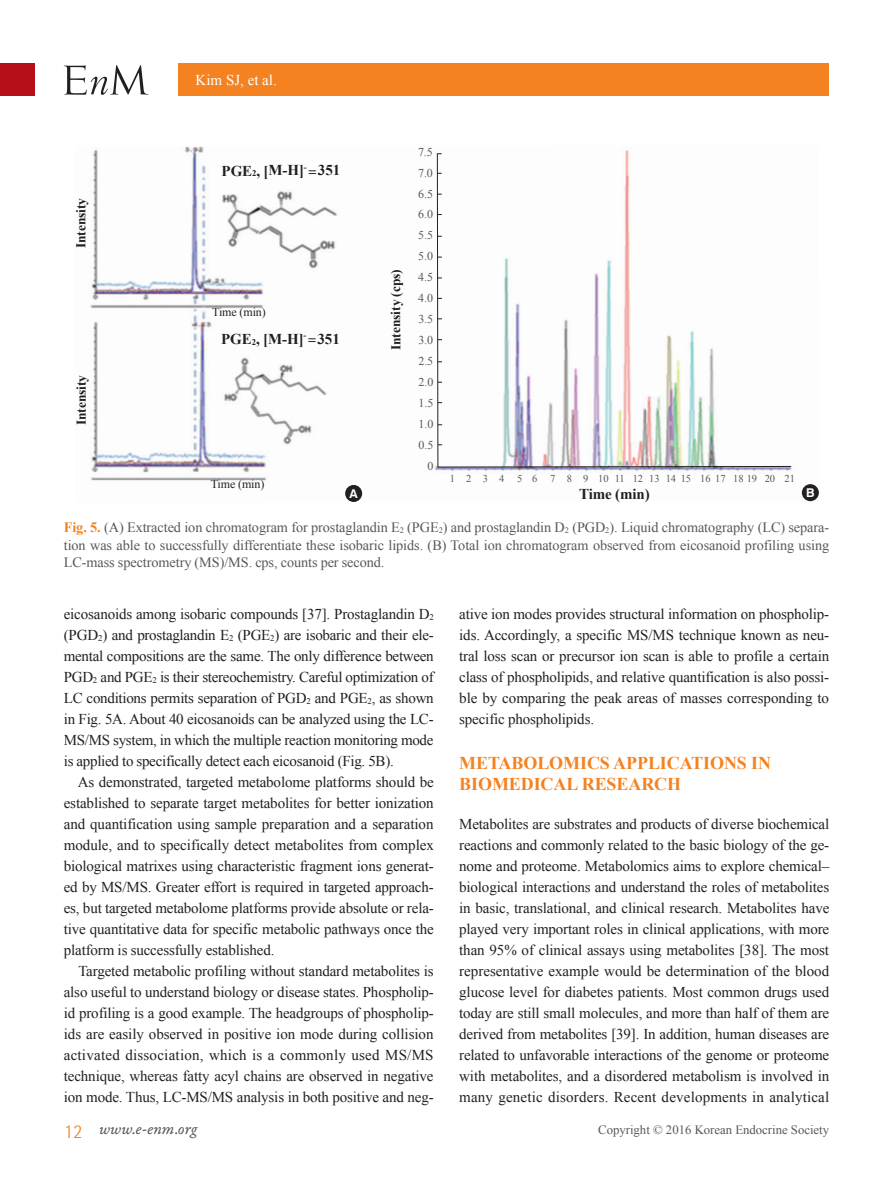
<style>
.page{position:relative;width:893px;height:1191px;background:#fff}
.page>*{position:absolute;margin:0;border:0;box-sizing:border-box;transform-origin:0 0}
.소제목1{font:700 18px "Times New Roman";letter-spacing:-.005em;color:#f58220}
.t1{font:16.5px "Garamond Premr Pro It Capt";color:#57585a}
.본문{font:15px/21px "Times New Roman";letter-spacing:-.01em;color:#231f20;text-align:justify}
.표본문{font:700 15px "Times New Roman";letter-spacing:-.005em;color:#231f20}
.t2{font:15px "Times New Roman";color:#fff}
.표그림제목{font:14.25px/17.9px "Times New Roman";letter-spacing:-.005em;color:#57585a;text-align:justify}
.표본문-2{font:700 13.5px "Times New Roman";letter-spacing:-.005em;color:#231f20}
.t3{font:12.75px "Times New Roman";color:#57585a}
.t4{font:700 12.15px "Swiss 721 BT";color:#fff}
.그림지문{font:12px "Times New Roman";color:#57585a}
.표본문-3{font:12px "Times New Roman";letter-spacing:-.005em;color:#231f20}
.그림지문-2{font:10.5px "Times New Roman";letter-spacing:-.005em;color:#57585a}
.s1{font-size:8.7px}
.s2{font-family:"Minion Pro"}
.s3{font-weight:700;color:#f58220}
.s4{font-size:8.25px}
.s5{font-family:"Rotis Semi Sans Std";font-weight:300;font-size:19.5px;color:#f58220}
</style>
<div class="page">
<div style="left:0;top:64px;width:34px;height:32px;background:#b50e16"></div>
<div style="left:179px;top:64px;width:650px;height:32px;background:#f58220"></div>
<svg style="left:64px;top:65px;width:85px;height:30px"></svg>
<img style="left:90px;top:146px;width:729px;height:356px">
<svg style="left:437px;top:153px;width:355px;height:315px"></svg>
<div style="left:345px;top:485px;width:17px;height:17px;background:#231f20;border-radius:50%"></div>
<div style="left:802px;top:484px;width:17px;height:17px;background:#231f20;border-radius:50%"></div>
<p class="표본문-2" style="left:72px;top:248px;width:52px;rotate:-90deg">Intensity</p>
<p class="표본문-2" style="left:72px;top:425px;width:52px;rotate:-90deg">Intensity</p>
<p class="t2" style="left:196px;top:70px;width:83px">Kim SJ, et al.</p>
<p class="표본문" style="left:222px;top:160px;width:120px">PGE<span class="s1">2</span>, [M-H]<sup>-</sup><span class="s2">=</span>351</p>
<p class="표본문-3" style="left:212px;top:304px;width:55px">Time (min)</p>
<p class="표본문" style="left:221px;top:328px;width:120px">PGE<span class="s1">2</span>, [M-H]<sup>-</sup><span class="s2">=</span>351</p>
<p class="표본문-2" style="left:386px;top:350px;width:82px;rotate:-90deg">Intensity (cps)</p>
<p class="그림지문" style="left:418px;top:144px;width:16px">7.5</p>
<p class="그림지문" style="left:418px;top:164px;width:16px">7.0</p>
<p class="그림지문" style="left:418px;top:185px;width:16px">6.5</p>
<p class="그림지문" style="left:418px;top:206px;width:16px">6.0</p>
<p class="그림지문" style="left:418px;top:227px;width:16px">5.5</p>
<p class="그림지문" style="left:418px;top:248px;width:16px">5.0</p>
<p class="그림지문" style="left:418px;top:269px;width:16px">4.5</p>
<p class="그림지문" style="left:418px;top:290px;width:16px">4.0</p>
<p class="그림지문" style="left:418px;top:311px;width:16px">3.5</p>
<p class="그림지문" style="left:418px;top:332px;width:16px">3.0</p>
<p class="그림지문" style="left:418px;top:353px;width:16px">2.5</p>
<p class="그림지문" style="left:418px;top:374px;width:16px">2.0</p>
<p class="그림지문" style="left:418px;top:395px;width:16px">1.5</p>
<p class="그림지문" style="left:418px;top:415px;width:16px">1.0</p>
<p class="그림지문" style="left:419px;top:436px;width:16px">0.5</p>
<p class="그림지문" style="left:427px;top:457px;width:8px">0</p>
<p class="그림지문-2" style="left:450px;top:471px;width:347px">1 2 3 4 5 6 7 8 9 1011 12131415 1617 1819 20 21</p>
<p class="표본문-3" style="left:211px;top:476px;width:55px">Time (min)</p>
<p class="t4" style="left:349px;top:486px;width:10px">A</p>
<p class="t4" style="left:806px;top:485px;width:10px">B</p>
<p class="표그림제목" style="left:64px;top:518px;width:767px"><span class="s3">Fig. 5.</span> (A) Extracted ion chromatogram for prostaglandin E<span class="s4">2</span> (PGE<span class="s4">2</span>) and prostaglandin D<span class="s4">2</span> (PGD<span class="s4">2</span>). Liquid chromatography (LC) separa&shy;tion was able to successfully differentiate these isobaric lipids. (B) Total ion chromatogram observed from eicosanoid profiling using LC-mass spectrometry (MS)/MS. cps, counts per second.</p>
<p class="표본문" style="left:579px;top:483px;width:72px">Time (min)</p>
<p class="본문" style="left:64px;top:603px;width:371px">eicosanoids among isobaric compounds [37]. Prostaglandin D<span class="s1">2 </span>(PGD<span class="s1">2</span>) and prostaglandin E<span class="s1">2</span> (PGE<span class="s1">2</span>) are isobaric and their ele&shy;mental compositions are the same. The only difference between PGD<span class="s1">2</span> and PGE<span class="s1">2</span> is their stereochemistry. Careful optimization of LC conditions permits separation of PGD<span class="s1">2</span> and PGE<span class="s1">2</span>, as shown in Fig. 5A. About 40 eicosanoids can be analyzed using the LC-MS/MS system, in which the multiple reaction monitoring mode is applied to specifically detect each eicosanoid (Fig. 5B).</p>
<p class="본문" style="left:64px;top:771px;width:372px;text-indent:14px">As demonstrated, targeted metabolome platforms should be established to separate target metabolites for better ionization and quantification using sample preparation and a separation module, and to specifically detect metabolites from complex biological matrixes using characteristic fragment ions generat&shy;ed by MS/MS. Greater effort is required in targeted approach&shy;es, but targeted metabolome platforms provide absolute or rela&shy;tive quantitative data for specific metabolic pathways once the platform is successfully established.</p>
<p class="본문" style="left:64px;top:960px;width:371px;text-indent:15px">Targeted metabolic profiling without standard metabolites is also useful to understand biology or disease states. Phospholip&shy;id profiling is a good example. The headgroups of phospholip&shy;ids are easily observed in positive ion mode during collision activated dissociation, which is a commonly used MS/MS technique, whereas fatty acyl chains are observed in negative ion mode. Thus, LC-MS/MS analysis in both positive and neg-</p>
<p class="본문" style="left:459px;top:603px;width:372px">ative ion modes provides structural information on phospholip&shy;ids. Accordingly, a specific MS/MS technique known as neu&shy;tral loss scan or precursor ion scan is able to profile a certain class of phospholipids, and relative quantification is also possi&shy;ble by comparing the peak areas of masses corresponding to specific phospholipids.</p>
<p class="소제목1" style="left:459px;top:750px;width:313px">METABOLOMICS APPLICATIONS IN</p>
<p class="소제목1" style="left:459px;top:771px;width:223px">BIOMEDICAL RESEARCH</p>
<p class="본문" style="left:459px;top:813px;width:372px">Metabolites are substrates and products of diverse biochemical reactions and commonly related to the basic biology of the ge&shy;nome and proteome. Metabolomics aims to explore chemical– biological interactions and understand the roles of metabolites in basic, translational, and clinical research. Metabolites have played very important roles in clinical applications, with more than 95% of clinical assays using metabolites [38]. The most representative example would be determination of the blood glucose level for diabetes patients. Most common drugs used today are still small molecules, and more than half of them are derived from metabolites [39]. In addition, human diseases are related to unfavorable interactions of the genome or proteome with metabolites, and a disordered metabolism is involved in many genetic disorders. Recent developments in analytical</p>
<p class="t1" style="left:64px;top:1118px;width:135px"><span class="s5">12</span> www.e-enm.org</p>
<p class="t3" style="left:598px;top:1120px;width:233px">Copyright © 2016 Korean Endocrine Society</p>
</div>
